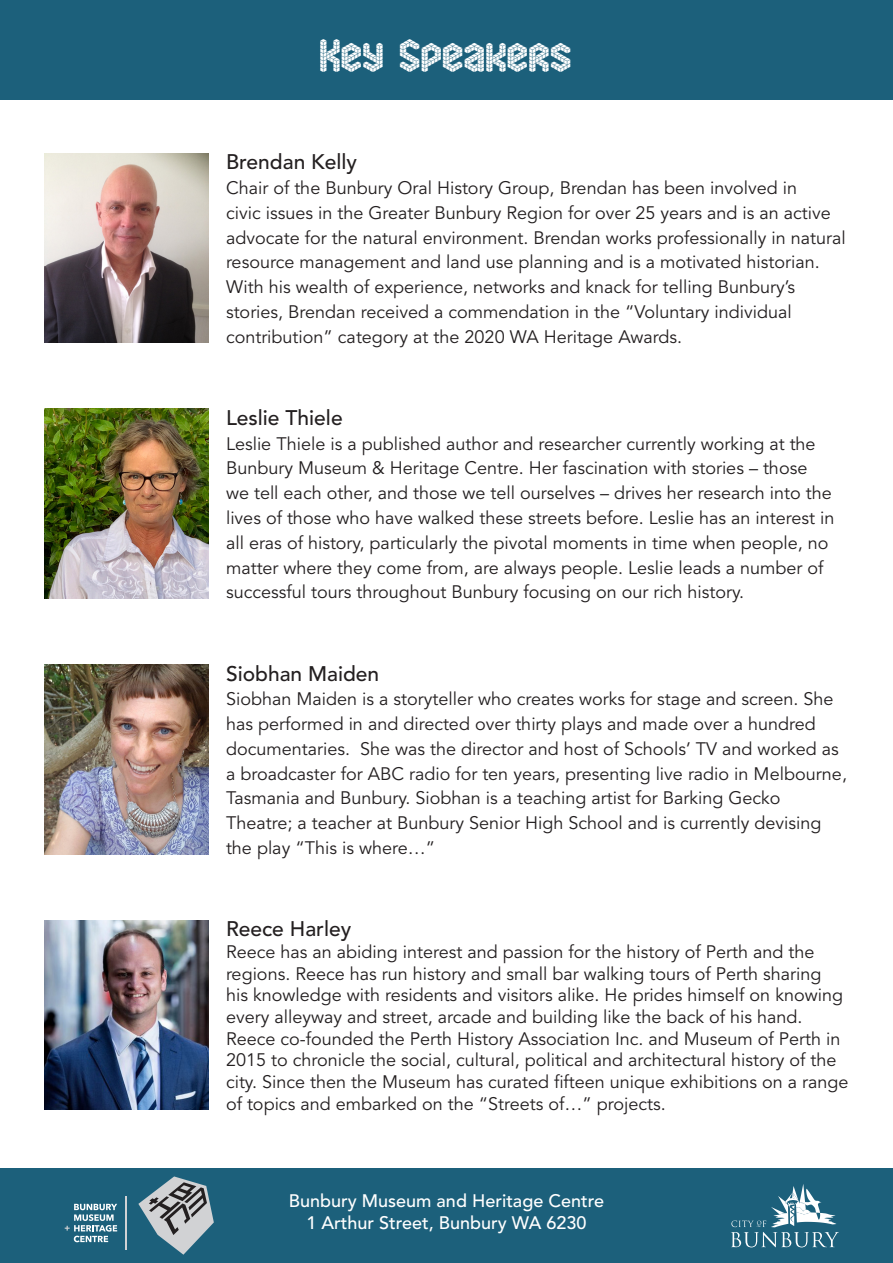
<style>
.page{position:relative;width:893px;height:1263px;background:#fff}
.page>*{position:absolute;margin:0;border:0;box-sizing:border-box;transform-origin:0 0}
.headings{font:30px "Soma";color:#fff}
.t1{font:500 21px "Avenir LT Std";color:#231f20}
.t2{font:18px/24.8px "Avenir LT Std";color:#231f20}
.museum_body_text{font:500 18px/21.6px "Avenir LT Std";color:#fff;text-align:center}
</style>
<div class="page">
<div style="left:0;top:1168px;width:893px;height:95px;background:#1c607b"></div>
<svg style="left:138px;top:1176px;width:76px;height:79px"></svg>
<hr style="left:125px;top:1196px;width:1px;height:54px;background:#d1d2d4">
<svg style="left:65px;top:1204px;width:52px;height:38px"></svg>
<svg style="left:731px;top:1184px;width:108px;height:63px"></svg>
<div style="left:0;top:0;width:893px;height:99px;background:#1c607b"></div>
<img style="left:44px;top:153px;width:164px;height:190px">
<img style="left:44px;top:920px;width:164px;height:190px">
<img style="left:44px;top:665px;width:164px;height:189px">
<img style="left:44px;top:409px;width:164px;height:189px">
<p class="headings" style="left:320px;top:44px;width:254px">Key Speakers</p>
<p class="t1" style="left:226px;top:150px;width:133px">Brendan Kelly</p>
<p class="t2" style="left:226px;top:176px;width:621px">Chair of the Bunbury Oral History Group, Brendan has been involved in<br>civic issues in the Greater Bunbury Region for over 25 years and is an active advocate for the natural environment. Brendan works professionally in natural resource management and land use planning and is a motivated historian.<br>With his wealth of experience, networks and knack for telling Bunbury’s stories, Brendan received a commendation in the “Voluntary individual contribution” category at the 2020 WA Heritage Awards.</p>
<p class="t1" style="left:226px;top:405px;width:118px">Leslie Thiele</p>
<p class="t2" style="left:226px;top:432px;width:610px">Leslie Thiele is a published author and researcher currently working at the Bunbury Museum &amp; Heritage Centre. Her fascination with stories – those we tell each other, and those we tell ourselves – drives her research into the lives of those who have walked these streets before. Leslie has an interest in all eras of history, particularly the pivotal moments in time when people, no matter where they come from, are always people. Leslie leads a number of successful tours throughout Bunbury focusing on our rich history.</p>
<p class="t1" style="left:226px;top:661px;width:155px">Siobhan Maiden</p>
<p class="t2" style="left:226px;top:687px;width:622px">Siobhan Maiden is a storyteller who creates works for stage and screen. She has performed in and directed over thirty plays and made over a hundred documentaries. She was the director and host of Schools’ TV and worked as a broadcaster for ABC radio for ten years, presenting live radio in Melbourne, Tasmania and Bunbury. Siobhan is a teaching artist for Barking Gecko Theatre; a teacher at Bunbury Senior High School and is currently devising the play “This is where…”</p>
<p class="t1" style="left:226px;top:917px;width:127px">Reece Harley</p>
<p class="t2" style="left:226px;top:941px;width:624px;line-height:21.8px">Reece has an abiding interest and passion for the history of Perth and the regions. Reece has run history and small bar walking tours of Perth sharing<br>his knowledge with residents and visitors alike. He prides himself on knowing every alleyway and street, arcade and building like the back of his hand.<br>Reece co-founded the Perth History Association Inc. and Museum of Perth in 2015 to chronicle the social, cultural, political and architectural history of the city. Since then the Museum has curated fifteen unique exhibitions on a range of topics and embarked on the “Streets of…” projects.</p>
<p class="museum_body_text" style="left:289px;top:1191px;width:317px">Bunbury Museum and Heritage Centre<br>1 Arthur Street, Bunbury WA 6230</p>
</div>
